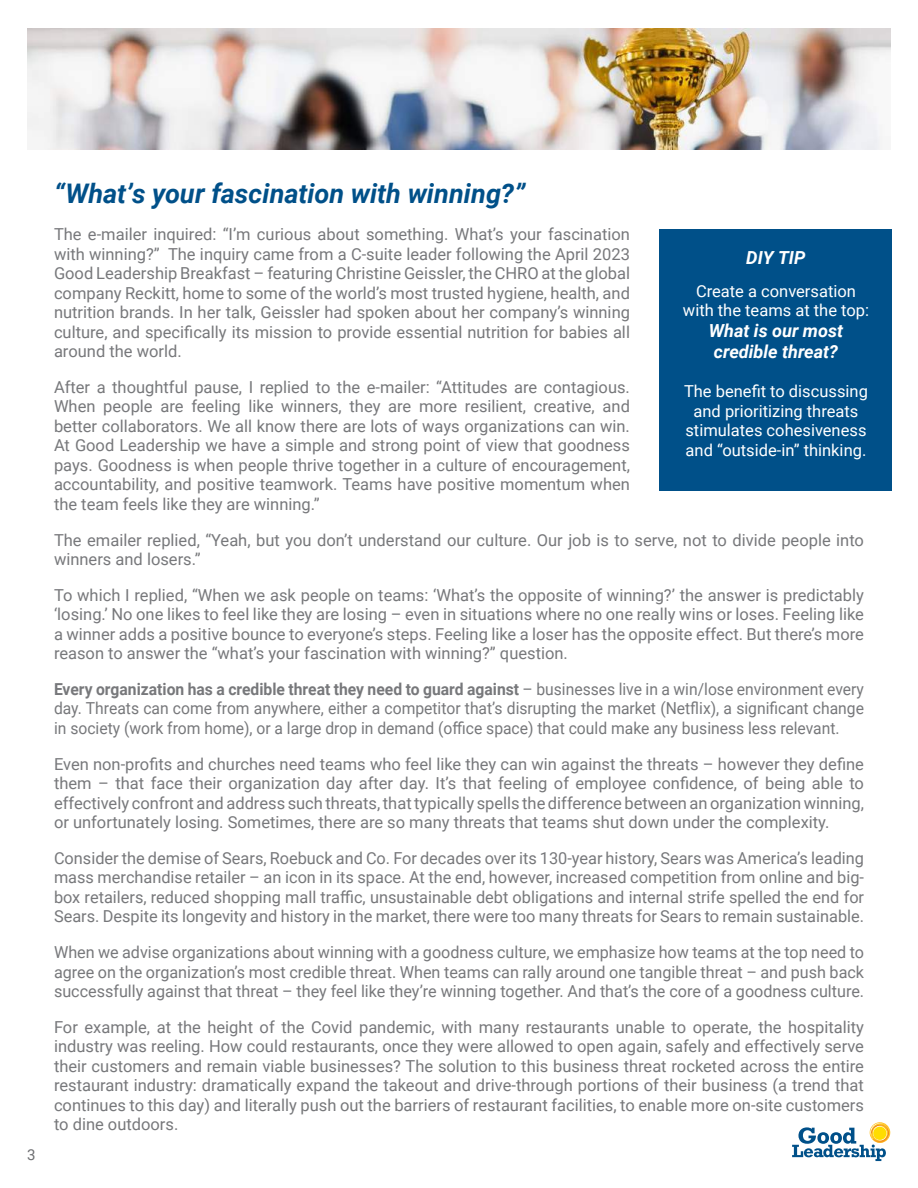
<style>
.page{position:relative;width:918px;height:1188px;background:#fff}
.page>*{position:absolute;margin:0;border:0;box-sizing:border-box;transform-origin:0 0}
.t1{font:italic 700 27px "Roboto";color:#005089}
.t2{font:italic 700 18px/21px "Roboto";color:#fff}
.t3{font:16.5px/19.5px "Roboto";color:#77787b;text-align:justify}
.t4{font:16.5px/19.5px "Roboto";color:#77787b;text-align:justify;scale:.95 1}
.t5{font:16.5px/19.5px "Roboto";color:#fff;text-align:center}
.t6{font:15px "Roboto";color:#6d6e71}
.s1{font-weight:700}
</style>
<div class="page">
<svg style="left:792px;top:1122px;width:99px;height:39px"></svg>
<div style="left:660px;top:229px;width:232px;height:261px;background:#005089"></div>
<img style="left:27px;top:28px;width:864px;height:121px">
<p class="t6" style="left:27px;top:1144px;width:10px">3</p>
<h1 class="t1" style="left:54px;top:174px;width:473px">“What’s your fascination with winning?”</h1>
<p class="t3" style="left:54px;top:224px;width:578px">The e-mailer inquired: “I’m curious about something. What’s your fascination with winning?” The inquiry came from a C-suite leader following the April 2023<br>Good Leadership Breakfast – featuring Christine Geissler, the CHRO at the global company Reckitt, home to some of the world’s most trusted hygiene, health, and nutrition brands. In her talk, Geissler had spoken about her company’s winning culture, and specifically its mission to provide essential nutrition for babies all around the world.</p>
<p class="t3" style="left:54px;top:377px;width:578px">After a thoughtful pause, I replied to the e-mailer: “Attitudes are contagious.<br>When people are feeling like winners, they are more resilient, creative, and better collaborators. We all know there are lots of ways organizations can win.<br>At Good Leadership we have a simple and strong point of view that goodness pays. Goodness is when people thrive together in a culture of encouragement, accountability, and positive teamwork. Teams have positive momentum when the team feels like they are winning.”</p>
<p class="t3" style="left:54px;top:529px;width:811px">The emailer replied, “Yeah, but you don’t understand our culture. Our job is to serve, not to divide people into winners and losers.”</p>
<p class="t3" style="left:54px;top:585px;width:812px">To which I replied, “When we ask people on teams: ‘What’s the opposite of winning?’ the answer is predictably ‘losing.’ No one likes to feel like they are losing – even in situations where no one really wins or loses. Feeling like a winner adds a positive bounce to everyone’s steps. Feeling like a loser has the opposite effect. But there’s more reason to answer the “what’s your fascination with winning?” question.</p>
<p class="t4" style="left:54px;top:679px;width:854px"><span class="s1">Every organization has a credible threat they need to guard against</span> – businesses live in a win/lose environment every day. Threats can come from anywhere, either a competitor that’s disrupting the market (Netflix), a significant change in society (work from home), or a large drop in demand (office space) that could make any business less relevant.</p>
<p class="t3" style="left:54px;top:753px;width:812px">Even non-profits and churches need teams who feel like they can win against the threats – however they define them – that face their organization day after day. It’s that feeling of employee confidence, of being able to effectively confront and address such threats, that typically spells the difference between an organization winning, or unfortunately losing. Sometimes, there are so many threats that teams shut down under the complexity.</p>
<p class="t3" style="left:54px;top:848px;width:812px">Consider the demise of Sears, Roebuck and Co. For decades over its 130-year history, Sears was America’s leading mass merchandise retailer – an icon in its space. At the end, however, increased competition from online and big&shy;box retailers, reduced shopping mall traffic, unsustainable debt obligations and internal strife spelled the end for Sears. Despite its longevity and history in the market, there were too many threats for Sears to remain sustainable.</p>
<p class="t3" style="left:54px;top:942px;width:812px">When we advise organizations about winning with a goodness culture, we emphasize how teams at the top need to agree on the organization’s most credible threat. When teams can rally around one tangible threat – and push back successfully against that threat – they feel like they’re winning together. And that’s the core of a goodness culture.</p>
<p class="t3" style="left:54px;top:1017px;width:812px">For example, at the height of the Covid pandemic, with many restaurants unable to operate, the hospitality industry was reeling. How could restaurants, once they were allowed to open again, safely and effectively serve their customers and remain viable businesses? The solution to this business threat rocketed across the entire restaurant industry: dramatically expand the takeout and drive-through portions of their business (a trend that continues to this day) and literally push out the barriers of restaurant facilities, to enable more on-site customers to dine outdoors.</p>
<p class="t2" style="left:746px;top:246px;width:61px">DIY TIP</p>
<p class="t5" style="left:683px;top:281px;width:188px">Create a conversation with the teams at the top:</p>
<p class="t2" style="left:709px;top:320px;width:136px">What is our most credible threat?</p>
<p class="t5" style="left:684px;top:381px;width:185px">The benefit to discussing and prioritizing threats stimulates cohesiveness and “outside-in” thinking.</p>
</div>
